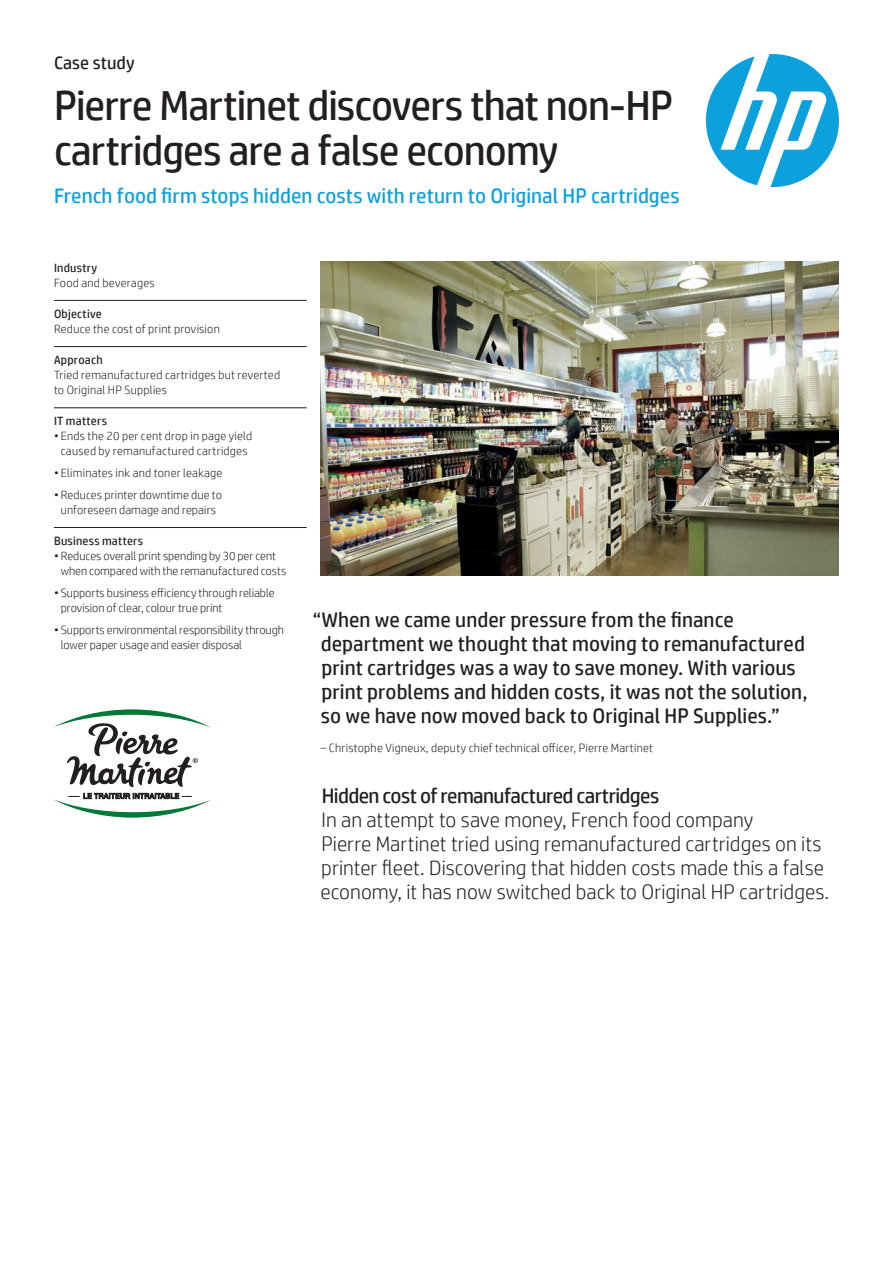
<style>
.page{position:relative;width:893px;height:1263px;background:#fff}
.page>*{position:absolute;margin:0;border:0;box-sizing:border-box;transform-origin:0 0}
.Headline_28_30{font:42px/45px "HP Simplified";letter-spacing:-.025em;color:#231f20}
.Cover_quote_14_16{font:21px/24px "HP Simplified";color:#231f20}
.Intro_14_16{font:300 21px/24px "HP Simplified";color:#231f20}
.Subhead_14_16_bold_b{font:21px "HP Simplified";color:#0ca0dd}
.Subhead_14_16_bold_b-2{font:21px "HP Simplified";letter-spacing:-.03em;color:#231f20}
.Docment_type_12_14{font:18px "HP Simplified";letter-spacing:.005em;color:#231f20}
.Cover_quote_attribut{font:300 12px/15px "HP Simplified";letter-spacing:.005em;color:#231f20}
.Sidebar_body_w__rule{font:300 12px/15px "HP Simplified";letter-spacing:.02em;color:#231f20}
.Sidebar_header{font:12px "HP Simplified";letter-spacing:.02em;color:#231f20}
</style>
<div class="page">
<svg style="left:706px;top:54px;width:133px;height:133px"></svg>
<img style="left:320px;top:262px;width:519px;height:313px">
<svg style="left:54px;top:709px;width:157px;height:78px"></svg>
<svg style="left:54px;top:793px;width:157px;height:25px"></svg>
<hr style="left:54px;top:300px;width:253px;height:1px;background:#231f20">
<hr style="left:54px;top:346px;width:253px;height:1px;background:#231f20">
<hr style="left:54px;top:407px;width:253px;height:1px;background:#231f20">
<hr style="left:54px;top:527px;width:253px;height:1px;background:#231f20">
<p class="Docment_type_12_14" style="left:54px;top:51px;width:82px">Case study</p>
<p class="Headline_28_30" style="left:54px;top:83px;width:621px">Pierre Martinet discovers that non-HP cartridges are a false economy</p>
<p class="Subhead_14_16_bold_b" style="left:54px;top:182px;width:627px">French food firm stops hidden costs with return to Original HP cartridges</p>
<p class="Sidebar_header" style="left:54px;top:260px;width:45px">Industry</p>
<p class="Sidebar_body_w__rule" style="left:54px;top:275px;width:102px">Food and beverages</p>
<p class="Sidebar_header" style="left:54px;top:306px;width:49px">Objective</p>
<p class="Sidebar_body_w__rule" style="left:54px;top:321px;width:167px">Reduce the cost of print provision</p>
<p class="Sidebar_header" style="left:54px;top:352px;width:50px">Approach</p>
<p class="Sidebar_body_w__rule" style="left:54px;top:367px;width:228px">Tried remanufactured cartridges but reverted to Original HP Supplies</p>
<p class="Sidebar_header" style="left:54px;top:413px;width:55px">IT matters</p>
<p class="Cover_quote_attribut" style="left:54px;top:428px;width:200px;text-align:center">• Ends the 20 per cent drop in page yield caused by remanufactured cartridges</p>
<p class="Cover_quote_attribut" style="left:54px;top:465px;width:170px">• Eliminates ink and toner leakage</p>
<p class="Cover_quote_attribut" style="left:54px;top:487px;width:169px;text-align:center">• Reduces printer downtime due to unforeseen damage and repairs</p>
<p class="Sidebar_header" style="left:54px;top:533px;width:91px">Business matters</p>
<p class="Cover_quote_attribut" style="left:61px;top:548px;width:227px;text-indent:-7px">• Reduces overall print spending by 30 per cent when compared with the remanufactured costs</p>
<p class="Cover_quote_attribut" style="left:61px;top:585px;width:215px;text-indent:-7px">• Supports business efficiency through reliable provision of clear, colour true print</p>
<p class="Cover_quote_attribut" style="left:61px;top:621px;width:225px;text-indent:-7px">• Supports environmental responsibility through lower paper usage and easier disposal</p>
<p class="Cover_quote_14_16" style="left:321px;top:608px;width:488px;text-indent:-8px">“When we came under pressure from the finance department we thought that moving to remanufactured print cartridges was a way to save money. With various print problems and hidden costs, it was not the solution, so we have now moved back to Original HP Supplies.”</p>
<p class="Cover_quote_attribut" style="left:320px;top:740px;width:334px">– Christophe Vigneux, deputy chief technical officer, Pierre Martinet</p>
<p class="Subhead_14_16_bold_b-2" style="left:322px;top:782px;width:339px">Hidden cost of remanufactured cartridges</p>
<p class="Intro_14_16" style="left:321px;top:807px;width:510px">In an attempt to save money, French food company<br>Pierre Martinet tried using remanufactured cartridges on its printer fleet. Discovering that hidden costs made this a false economy, it has now switched back to Original HP cartridges.</p>
</div>
